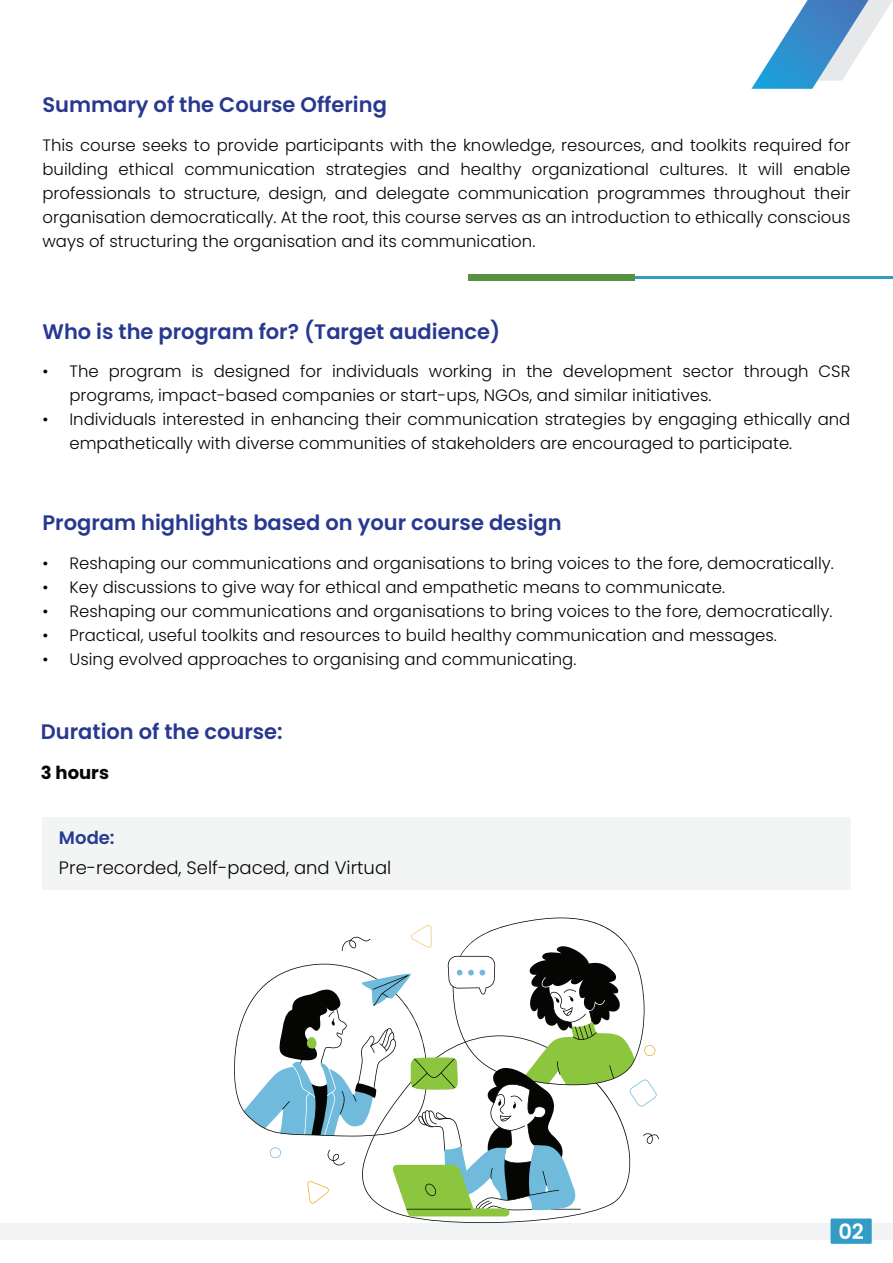
<style>
.page{position:relative;width:893px;height:1263px;background:#fff}
.page>*{position:absolute;margin:0;border:0;box-sizing:border-box;transform-origin:0 0}
.t1{font:600 21px "Poppins";color:#283890}
.t2{font:600 21px "Poppins";color:#fff}
.t3{font:300 18px "Poppins";color:#050504}
.t4{font:700 18px "Poppins";color:#050504}
.t5{font:600 18px "Poppins";color:#293b91}
.t6{font:300 16.5px/24px "Poppins";color:#050504}
</style>
<div class="page">
<hr style="left:622px;top:277px;width:271px;height:2px;background:#329cc6">
<div style="left:468px;top:274px;width:166px;height:7px;background:#579243"></div>
<div style="left:0;top:1223px;width:893px;height:16px;background:#f2f3f4"></div>
<div style="left:831px;top:1218px;width:41px;height:26px;background:#329cc6"></div>
<svg style="left:751px;top:0;width:142px;height:89px"></svg>
<div style="left:42px;top:817px;width:809px;height:72px;background:#f3f5f5"></div>
<svg style="left:404px;top:1216px;width:168px;height:7px"></svg>
<svg style="left:234px;top:917px;width:425px;height:299px"></svg>
<p class="t1" style="left:43px;top:92px;width:346px">Summary of the Course Offering</p>
<p class="t6" style="left:43px;top:133px;width:809px;text-align:justify">This course seeks to provide participants with the knowledge, resources, and toolkits required for building ethical communication strategies and healthy organizational cultures. It will enable professionals to structure, design, and delegate communication programmes throughout their organisation democratically. At the root, this course serves as an introduction to ethically conscious ways of structuring the organisation and its communication.</p>
<p class="t1" style="left:43px;top:319px;width:459px">Who is the program for? (Target audience)</p>
<p class="t6" style="left:70px;top:360px;width:782px;text-indent:-27px">• The program is designed for individuals working in the development sector through CSR programs, impact-based companies or start-ups, NGOs, and similar initiatives.</p>
<p class="t6" style="left:70px;top:408px;width:782px;text-indent:-27px">• Individuals interested in enhancing their communication strategies by engaging ethically and empathetically with diverse communities of stakeholders are encouraged to participate.</p>
<p class="t1" style="left:43px;top:511px;width:521px">Program highlights based on your course design</p>
<p class="t6" style="left:43px;top:551px;width:793px">• Reshaping our communications and organisations to bring voices to the fore, democratically.</p>
<p class="t6" style="left:43px;top:575px;width:684px">• Key discussions to give way for ethical and empathetic means to communicate.</p>
<p class="t6" style="left:43px;top:599px;width:791px">• Reshaping our communications and organisations to bring voices to the fore, democratically.</p>
<p class="t6" style="left:43px;top:623px;width:736px">• Practical, useful toolkits and resources to build healthy communication and messages.</p>
<p class="t6" style="left:43px;top:647px;width:535px">• Using evolved approaches to organising and communicating.</p>
<p class="t1" style="left:41px;top:719px;width:243px">Duration of the course:</p>
<p class="t4" style="left:41px;top:762px;width:70px">3 hours</p>
<p class="t5" style="left:59px;top:827px;width:57px">Mode:</p>
<p class="t3" style="left:59px;top:857px;width:334px">Pre-recorded, Self-paced, and Virtual</p>
<p class="t2" style="left:838px;top:1220px;width:27px">02</p>
</div>
